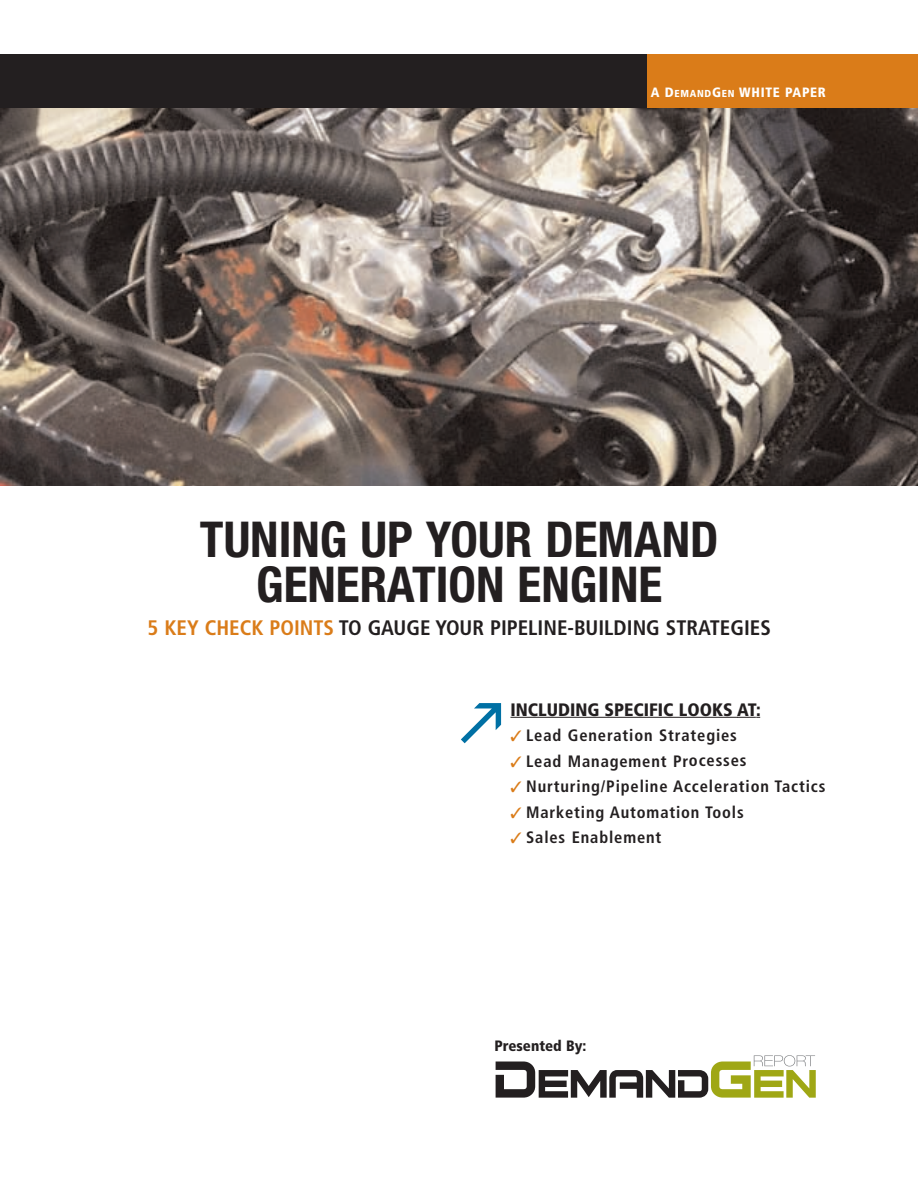
<style>
.page{position:relative;width:918px;height:1188px;background:#fff}
.page>*{position:absolute;margin:0;border:0;box-sizing:border-box;transform-origin:0 0}
.t1{font:700 condensed 49.5px/45px "Helvetica Neue";color:#231f20;text-align:center}
.t2{font:700 condensed 21px "Frutiger";color:#231f20}
.t3{font:900 condensed 18px "Frutiger";color:#231f20}
.t4{font:700 condensed 16.5px "Frutiger";letter-spacing:.05em;color:#231f20}
.t5{font:900 condensed 15px "Frutiger";color:#231f20}
.t6{font:900 condensed 13.5px "Frutiger";letter-spacing:.05em;color:#fff}
.s1{font-size:10.2px}
.s2{color:#da7c19}
</style>
<div class="page">
<div style="left:0;top:54px;width:649px;height:54px;background:#231f20"></div>
<div style="left:647px;top:54px;width:271px;height:54px;background:#da7c19"></div>
<svg style="left:496px;top:1055px;width:320px;height:43px"></svg>
<hr style="left:510px;top:717px;width:228px;height:1px;background:#231f20">
<svg style="left:737px;top:717px;width:23px;height:1px"></svg>
<img style="left:1px;top:108px;width:917px;height:378px">
<p class="t6" style="left:651px;top:84px;width:177px">A D<span class="s1">EMAND</span>G<span class="s1">EN</span> WHITE PAPER</p>
<h1 class="t1" style="left:200px;top:517px;width:520px">TUNING UP YOUR DEMAND<br>GENERATION ENGINE</h1>
<p class="t2" style="left:148px;top:616px;width:625px"><span class="s2">5 KEY CHECK POINTS</span> TO GAUGE YOUR PIPELINE-BUILDING STRATEGIES</p>
<p class="t3" style="left:510px;top:698px;width:252px">INCLUDING SPECIFIC LOOKS AT:</p>
<p class="t4" style="left:510px;top:725px;width:228px"><span class="s2">✓</span> Lead Generation Strategies</p>
<p class="t4" style="left:510px;top:751px;width:238px"><span class="s2">✓</span> Lead Management Processes</p>
<p class="t4" style="left:510px;top:776px;width:316px"><span class="s2">✓</span> Nurturing/Pipeline Acceleration Tactics</p>
<p class="t4" style="left:510px;top:802px;width:235px"><span class="s2">✓</span> Marketing Automation Tools</p>
<p class="t4" style="left:510px;top:827px;width:152px"><span class="s2">✓</span> Sales Enablement</p>
<p class="t5" style="left:495px;top:1037px;width:93px">Presented By:</p>
</div>
